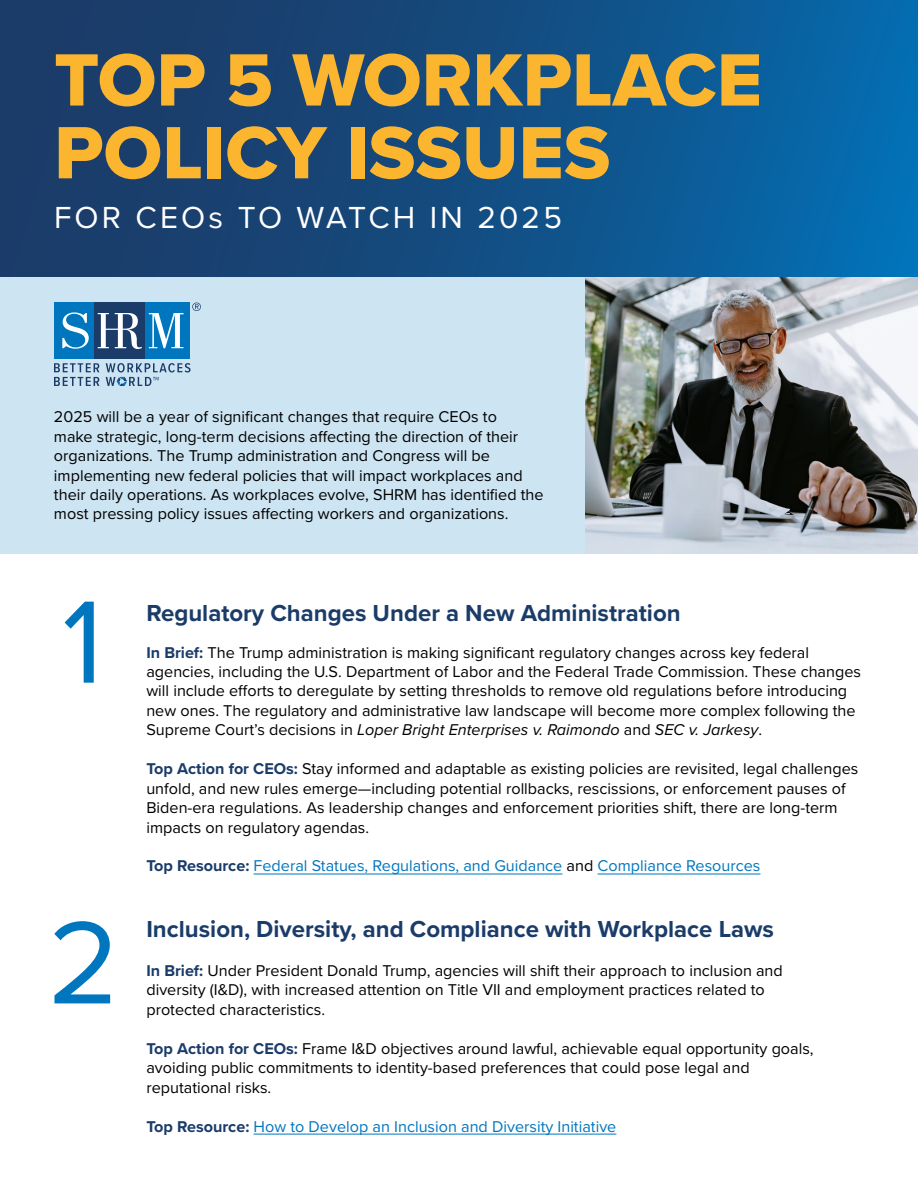
<style>
.page{position:relative;width:918px;height:1188px;background:#fff}
.page>*{position:absolute;margin:0;border:0;box-sizing:border-box;transform-origin:0 0}
.t1{font:121.5px "Proxima Nova";color:#0076be}
.t2{font:76.8px/72.8px "Proxima Nova Extrabld";color:#fcb52e}
.t3{font:31.65px "Proxima Nova";letter-spacing:.1em;color:#fff}
.t4{font:700 24px "Proxima Nova";color:#1b3c69}
.t5{font:16.2px/19.5px "Proxima Nova";color:#000}
.t6{font:16.2px "Proxima Nova";color:#0076be}
.s1{font-weight:700;color:#1b3c69}
.s2{font-style:italic}
.s3{color:#000}
</style>
<div class="page">
<img style="left:585px;top:276px;width:333px;height:278px">
<div style="left:0;top:251px;width:585px;height:303px;background:#cde4f2"></div>
<div style="left:0;top:0;width:918px;height:276px;background:linear-gradient(to right,#1f345d,#0669ac)"></div>
<hr style="left:254px;top:874px;width:308px;height:1px;background:#0076be">
<hr style="left:598px;top:874px;width:162px;height:1px;background:#0076be">
<hr style="left:254px;top:1134px;width:362px;height:1px;background:#0076be">
<svg style="left:54px;top:363px;width:45px;height:23px"></svg>
<svg style="left:106px;top:363px;width:85px;height:23px"></svg>
<div style="left:54px;top:302px;width:40px;height:57px;background:#0076be"></div>
<div style="left:144px;top:302px;width:46px;height:57px;background:#0076be"></div>
<div style="left:94px;top:302px;width:50px;height:57px;background:#1b3c69"></div>
<svg style="left:98px;top:313px;width:44px;height:36px"></svg>
<svg style="left:149px;top:313px;width:34px;height:35px"></svg>
<svg style="left:62px;top:312px;width:27px;height:37px"></svg>
<svg style="left:192px;top:303px;width:9px;height:8px"></svg>
<h2 class="t2" style="left:54px;top:42px;width:709px">TOP 5 WORKPLACE<br>POLICY ISSUES</h2>
<h3 class="t3" style="left:54px;top:194px;width:510px">FOR CEOs TO WATCH IN 2025</h3>
<p class="t5" style="left:54px;top:406px;width:491px">2025 will be a year of significant changes that require CEOs to<br>make strategic, long-term decisions affecting the direction of their organizations. The Trump administration and Congress will be implementing new federal policies that will impact workplaces and their daily operations. As workplaces evolve, SHRM has identified the most pressing policy issues affecting workers and organizations.</p>
<h1 class="t1" style="left:62px;top:552px;width:43px">1</h1>
<h1 class="t1" style="left:48px;top:872px;width:73px">2</h1>
<h3 class="t4" style="left:146px;top:595px;width:536px">Regulatory Changes Under a New Administration</h3>
<p class="t5" style="left:146px;top:642px;width:716px"><span class="s1">In Brief:</span> The Trump administration is making significant regulatory changes across key federal agencies, including the U.S. Department of Labor and the Federal Trade Commission. These changes will include efforts to deregulate by setting thresholds to remove old regulations before introducing new ones. The regulatory and administrative law landscape will become more complex following the Supreme Court’s decisions in <span class="s2">Loper Bright Enterprises v. Raimondo</span> and <span class="s2">SEC v. Jarkesy</span>.</p>
<p class="t5" style="left:146px;top:758px;width:713px"><span class="s1">Top Action for CEOs:</span> Stay informed and adaptable as existing policies are revisited, legal challenges unfold, and new rules emerge—including potential rollbacks, rescissions, or enforcement pauses of Biden-era regulations. As leadership changes and enforcement priorities shift, there are long-term impacts on regulatory agendas.</p>
<p class="t6" style="left:146px;top:854px;width:616px"><span class="s1">Top Resource:</span> Federal Statues, Regulations, and Guidance <span class="s3">and</span> Compliance Resources</p>
<h3 class="t4" style="left:146px;top:912px;width:629px">Inclusion, Diversity, and Compliance with Workplace Laws</h3>
<p class="t5" style="left:146px;top:960px;width:638px"><span class="s1">In Brief:</span> Under President Donald Trump, agencies will shift their approach to inclusion and diversity (I&amp;D), with increased attention on Title VII and employment practices related to protected characteristics.</p>
<p class="t5" style="left:146px;top:1038px;width:669px"><span class="s1">Top Action for CEOs:</span> Frame I&amp;D objectives around lawful, achievable equal opportunity goals, avoiding public commitments to identity-based preferences that could pose legal and reputational risks.</p>
<p class="t6" style="left:146px;top:1114px;width:472px"><span class="s1">Top Resource:</span> How to Develop an Inclusion and Diversity Initiative</p>
</div>
